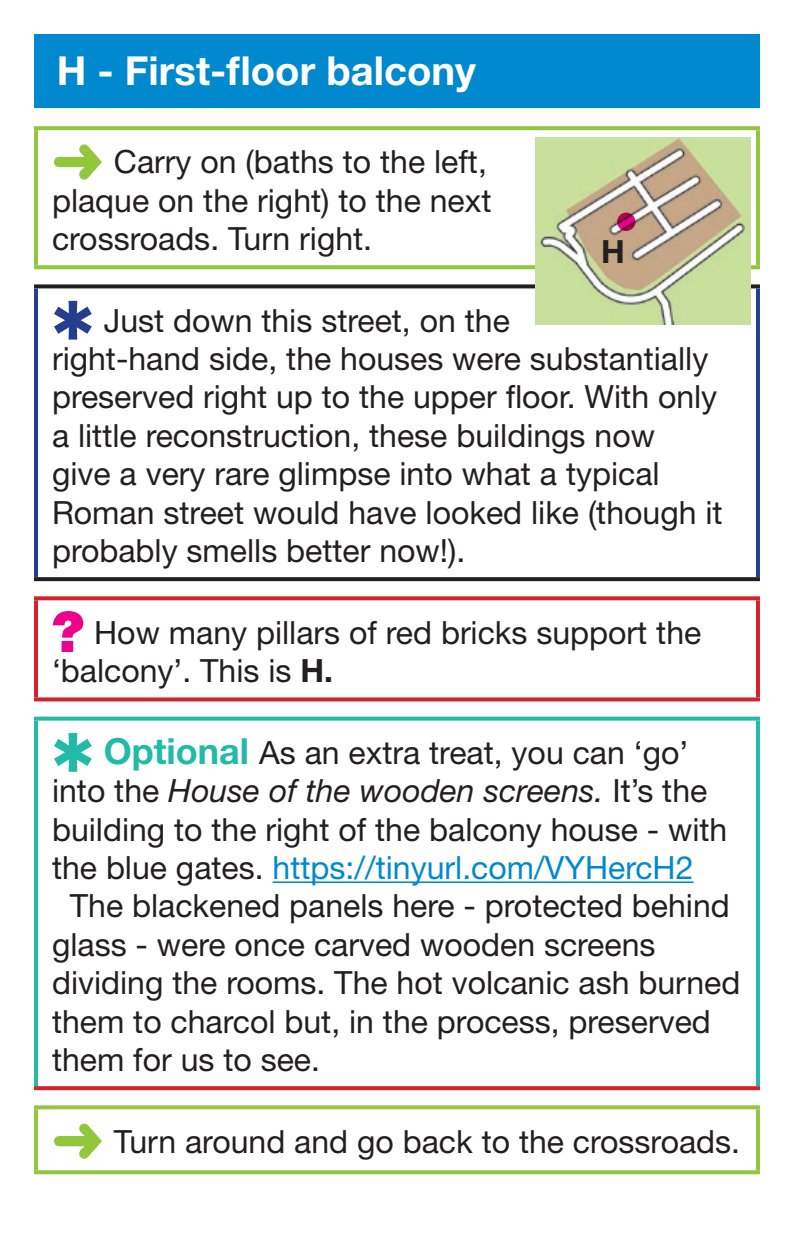
<style>
.page{position:relative;width:794px;height:1248px;background:#fff}
.page>*{position:absolute;margin:0;border:0;box-sizing:border-box;transform-origin:0 0}
.t1{font:700 40px "Helvetica Neue LT Std";color:#fff}
.t2{font:32px/38.4px "Helvetica Neue LT Std";color:#231f20}
.t3{font:32px "Helvetica Neue LT Std";color:#0089cf}
.t4{font:italic 32px "Helvetica Neue LT Std";color:#231f20}
.t5{font:700 32px "Helvetica Neue LT Std";color:#231f20}
.s1{color:#92c73d}
.s2{color:#253f8e}
.s3{font-weight:900;font-size:56px;color:#ed028c}
.s4{font-weight:700}
.s5{color:#22bba8}
.s6{font-weight:700;font-size:36px;color:#22bba8}
.s7{font-style:normal}
.s8{color:#231f20}
</style>
<div class="page">
<div style="left:34px;top:34px;width:726px;height:74px;background:#0089cf"></div>
<svg style="left:34px;top:284px;width:726px;height:4px;background:#3a3637"></svg>
<svg style="left:34px;top:577px;width:726px;height:4px;background:#2b2728"></svg>
<svg style="left:34px;top:126px;width:726px;height:4px;background:#97c947"></svg>
<hr style="left:34px;top:130px;width:4px;height:135px;background:#92c73d">
<hr style="left:756px;top:130px;width:4px;height:135px;background:#92c73d">
<svg style="left:34px;top:265px;width:726px;height:4px;background:#98ca49"></svg>
<svg style="left:34px;top:1105px;width:726px;height:4px;background:#9bcb4e"></svg>
<hr style="left:34px;top:1109px;width:4px;height:61px;background:#92c73d">
<hr style="left:756px;top:1109px;width:4px;height:61px;background:#92c73d">
<svg style="left:34px;top:1170px;width:726px;height:4px;background:#98ca48"></svg>
<hr style="left:34px;top:288px;width:4px;height:289px;background:#253f8e">
<hr style="left:756px;top:288px;width:4px;height:289px;background:#253f8e">
<svg style="left:34px;top:716px;width:726px;height:4px;background:#43c5b5"></svg>
<hr style="left:34px;top:720px;width:4px;height:366px;background:#22bba8">
<hr style="left:756px;top:720px;width:4px;height:366px;background:#22bba8">
<svg style="left:34px;top:1086px;width:726px;height:4px;background:#d22d34"></svg>
<svg style="left:34px;top:596px;width:726px;height:4px;background:#d4343b"></svg>
<hr style="left:34px;top:600px;width:4px;height:97px;background:#d1232a">
<hr style="left:756px;top:600px;width:4px;height:97px;background:#d1232a">
<svg style="left:34px;top:697px;width:726px;height:4px;background:#d53b41"></svg>
<hr style="left:273px;top:881px;width:420px;height:2px;background:#0089cf">
<img style="left:536px;top:137px;width:214px;height:187px">
<svg style="left:617px;top:212px;width:18px;height:19px"></svg>
<p class="t1" style="left:57px;top:46px;width:421px">H - First-floor balcony</p>
<p class="t2" style="left:52px;top:142px;width:441px"><span class="s1">➜</span> Carry on (baths to the left, plaque on the right) to the next crossroads. Turn right.</p>
<p class="t5" style="left:601px;top:232px;width:25px">H</p>
<p class="t2" style="left:52px;top:300px;width:672px"><span class="s2">✱</span> Just down this street, on the<br>right-hand side, the houses were substantially preserved right up to the upper floor. With only a little reconstruction, these buildings now<br>give a very rare glimpse into what a typical Roman street would have looked like (though it probably smells better now!).</p>
<p class="t2" style="left:52px;top:613px;width:651px"><span class="s3">?</span> How many pillars of red bricks support the ‘balcony’. This is <span class="s4">H.</span></p>
<p class="t2" style="left:52px;top:732px;width:638px"><span class="s5">✱</span> <span class="s6">Optional</span> As an extra treat, you can ‘go’</p>
<p class="t4" style="left:52px;top:771px;width:657px"><span class="s7">into the</span> House of the wooden screens. <span class="s7">It’s the</span></p>
<p class="t2" style="left:52px;top:809px;width:677px">building to the right of the balcony house - with</p>
<p class="t3" style="left:52px;top:848px;width:643px"><span class="s8">the blue gates.</span> https://tinyurl.com/VYHercH2</p>
<p class="t2" style="left:70px;top:886px;width:661px">The blackened panels here - protected behind</p>
<p class="t2" style="left:52px;top:924px;width:605px">glass - were once carved wooden screens</p>
<p class="t2" style="left:52px;top:963px;width:690px">dividing the rooms. The hot volcanic ash burned</p>
<p class="t2" style="left:52px;top:1001px;width:660px">them to charcol but, in the process, preserved</p>
<p class="t2" style="left:52px;top:1040px;width:269px">them for us to see.</p>
<p class="t2" style="left:52px;top:1121px;width:689px"><span class="s1">➜</span> Turn around and go back to the crossroads.</p>
</div>
